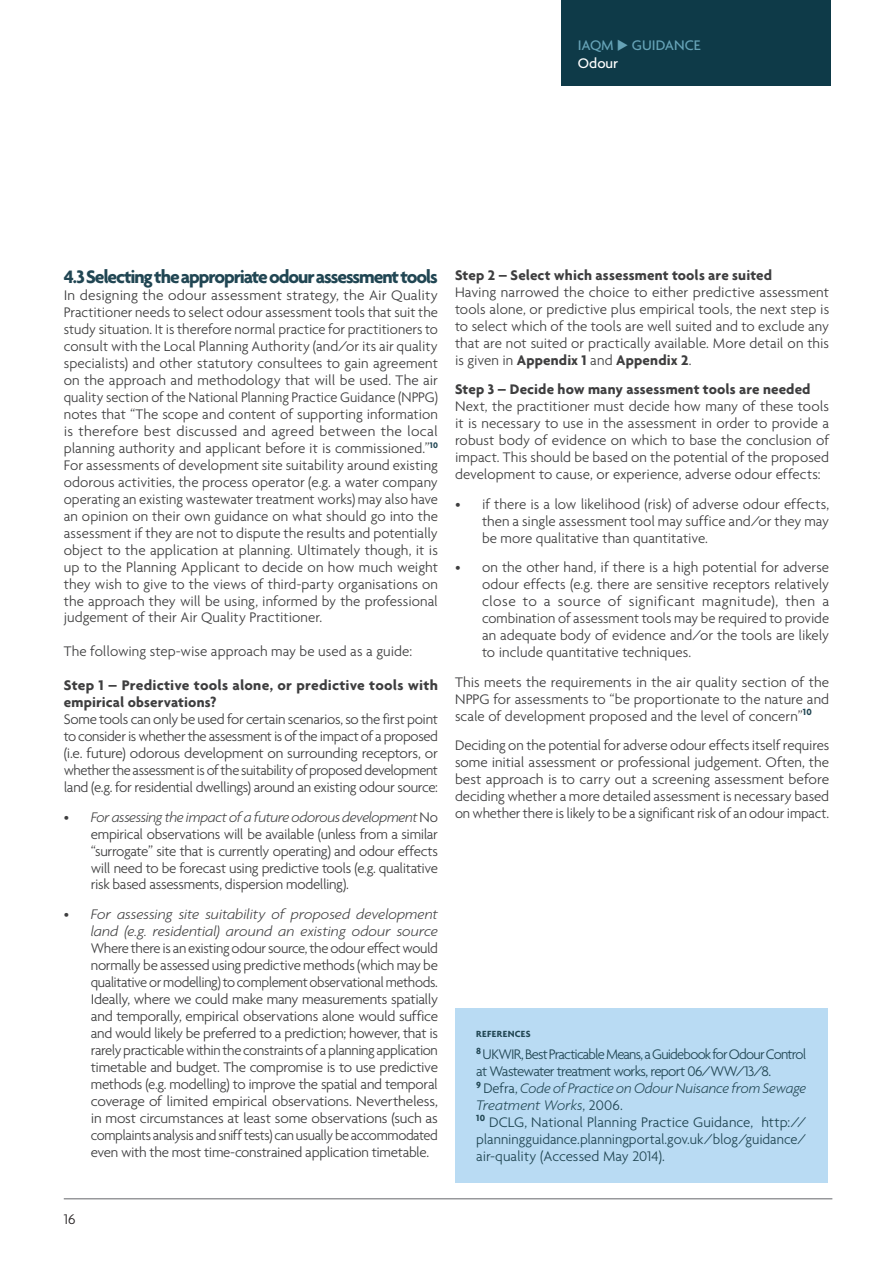
<style>
.page{position:relative;width:893px;height:1263px;background:#fff}
.page>*{position:absolute;margin:0;border:0;box-sizing:border-box;transform-origin:0 0}
._03_RevisedBody_Just{font:700 19.5px "Agenda";letter-spacing:-.06em;color:#214653}
._03_RevisedBody_Just-2{font:300 15px/17px "Agenda";letter-spacing:-.01em;color:#3e3e3f;text-align:justify}
._03_RevisedBody_Just-3{font:300 15px/17px "Agenda";letter-spacing:-.045em;color:#214653}
._03_RevisedBody_Just-4{font:700 15px/17px "Agenda";letter-spacing:.01em;color:#3e3e3f}
._03_RevisedBody_Just-5{font:italic 300 15px/17px "Agenda";letter-spacing:-.005em;color:#214653}
.t1{font:500 15px/18px "Agenda";color:#66a3b7}
.t2{font:300 15px "Agenda";color:#231f20}
._03_RevisedBody_Just-6{font:700 9.6px "Agenda";letter-spacing:.035em;color:#214653}
.s1{color:#fff}
.s2{font-style:italic}
.s3{font-weight:700}
.s4{font-style:normal}
</style>
<div class="page">
<div style="left:561px;top:0;width:269px;height:85px;background:#0e3a48"></div>
<hr style="left:64px;top:1198px;width:768px;height:1px;background:#636569">
<div style="left:455px;top:1008px;width:373px;height:175px;background:#b9dbf3"></div>
<p class="t1" style="left:578px;top:36px;width:124px">IAQM ◆ GUIDANCE<br><span class="s1">Odour</span></p>
<p class="_03_RevisedBody_Just" style="left:64px;top:265px;width:376px">4.3 Selecting the appropriate odour assessment tools</p>
<p class="_03_RevisedBody_Just-2" style="left:64px;top:287px;width:376px">In designing the odour assessment strategy, the Air Quality Practitioner needs to select odour assessment tools that suit the study situation. It is therefore normal practice for practitioners to consult with the Local Planning Authority (and/or its air quality specialists) and other statutory consultees to gain agreement on the approach and methodology that will be used. The air quality section of the National Planning Practice Guidance (NPPG) notes that “The scope and content of supporting information is therefore best discussed and agreed between the local planning authority and applicant before it is commissioned.”<sup>10<br></sup>For assessments of development site suitability around existing odorous activities, the process operator (e.g. a water company operating an existing wastewater treatment works) may also have an opinion on their own guidance on what should go into the assessment if they are not to dispute the results and potentially object to the application at planning. Ultimately though, it is up to the Planning Applicant to decide on how much weight they wish to give to the views of third-party organisations on the approach they will be using, informed by the professional judgement of their Air Quality Practitioner.</p>
<p class="_03_RevisedBody_Just-2" style="left:64px;top:643px;width:350px">The following step-wise approach may be used as a guide:</p>
<p class="_03_RevisedBody_Just-4" style="left:64px;top:677px;width:376px">Step 1 – Predictive tools alone, or predictive tools with empirical observations?</p>
<p class="_03_RevisedBody_Just-2" style="left:64px;top:711px;width:376px">Some tools can only be used for certain scenarios, so the first point to consider is whether the assessment is of the impact of a proposed (i.e. future) odorous development on surrounding receptors, or whether the assessment is of the suitability of proposed development land (e.g. for residential dwellings) around an existing odour source:</p>
<p class="_03_RevisedBody_Just-2" style="left:91px;top:808px;width:349px;text-indent:-27px"><span class="s2">• For assessing the impact of a future odorous development</span> No empirical observations will be available (unless from a similar “surrogate” site that is currently operating) and odour effects will need to be forecast using predictive tools (e.g. qualitative risk based assessments, dispersion modelling).</p>
<p class="_03_RevisedBody_Just-2" style="left:91px;top:906px;width:349px;text-indent:-27px"><span class="s2">• For assessing site suitability of proposed development land (e.g. residential) around an existing odour source </span>Where there is an existing odour source, the odour effect would normally be assessed using predictive methods (which may be qualitative or modelling) to complement observational methods.<br>Ideally, where we could make many measurements spatially and temporally, empirical observations alone would suffice and would likely be preferred to a prediction; however, that is rarely practicable within the constraints of a planning application timetable and budget. The compromise is to use predictive methods (e.g. modelling) to improve the spatial and temporal coverage of limited empirical observations. Nevertheless, in most circumstances at least some observations (such as complaints analysis and sniff tests) can usually be accommodated even with the most time-constrained application timetable.</p>
<p class="_03_RevisedBody_Just-4" style="left:455px;top:266px;width:319px">Step 2 – Select which assessment tools are suited</p>
<p class="_03_RevisedBody_Just-2" style="left:455px;top:283px;width:376px">Having narrowed the choice to either predictive assessment tools alone, or predictive plus empirical tools, the next step is to select which of the tools are well suited and to exclude any that are not suited or practically available. More detail on this is given in <span class="s3">Appendix 1</span> and <span class="s3">Appendix 2</span>.</p>
<p class="_03_RevisedBody_Just-4" style="left:455px;top:381px;width:357px">Step 3 – Decide how many assessment tools are needed</p>
<p class="_03_RevisedBody_Just-2" style="left:455px;top:398px;width:376px">Next, the practitioner must decide how many of these tools it is necessary to use in the assessment in order to provide a robust body of evidence on which to base the conclusion of impact. This should be based on the potential of the proposed development to cause, or experience, adverse odour effects:</p>
<p class="_03_RevisedBody_Just-2" style="left:482px;top:495px;width:349px;text-indent:-27px">• if there is a low likelihood (risk) of adverse odour effects, then a single assessment tool may suffice and/or they may be more qualitative than quantitative.</p>
<p class="_03_RevisedBody_Just-2" style="left:482px;top:559px;width:349px;text-indent:-27px">• on the other hand, if there is a high potential for adverse odour effects (e.g. there are sensitive receptors relatively close to a source of significant magnitude), then a combination of assessment tools may be required to provide an adequate body of evidence and/or the tools are likely to include quantitative techniques.</p>
<p class="_03_RevisedBody_Just-2" style="left:455px;top:673px;width:376px">This meets the requirements in the air quality section of the NPPG for assessments to “be proportionate to the nature and scale of development proposed and the level of concern”<sup>10</sup></p>
<p class="_03_RevisedBody_Just-2" style="left:455px;top:737px;width:376px">Deciding on the potential for adverse odour effects itself requires some initial assessment or professional judgement. Often, the best approach is to carry out a screening assessment before deciding whether a more detailed assessment is necessary based on whether there is likely to be a significant risk of an odour impact.</p>
<p class="_03_RevisedBody_Just-6" style="left:476px;top:1028px;width:56px">REFERENCES</p>
<p class="_03_RevisedBody_Just-3" style="left:476px;top:1046px;width:332px"><sup>8</sup> UKWIR, Best Practicable Means, a Guidebook for Odour Control at Wastewater treatment works, report 06/WW/13/8.</p>
<p class="_03_RevisedBody_Just-5" style="left:476px;top:1080px;width:332px"><sup>9</sup> <span class="s4">Defra,</span> Code of Practice on Odour Nuisance from Sewage<br>Treatment Works<span class="s4">, 2006.</span></p>
<p class="_03_RevisedBody_Just-3" style="left:476px;top:1113px;width:332px;text-align:justify"><sup>10</sup> DCLG, National Planning Practice Guidance, http:// planningguidance.planningportal.gov.uk/blog/guidance/ air-quality (Accessed May 2014).</p>
<p class="t2" style="left:64px;top:1210px;width:13px">16</p>
</div>
